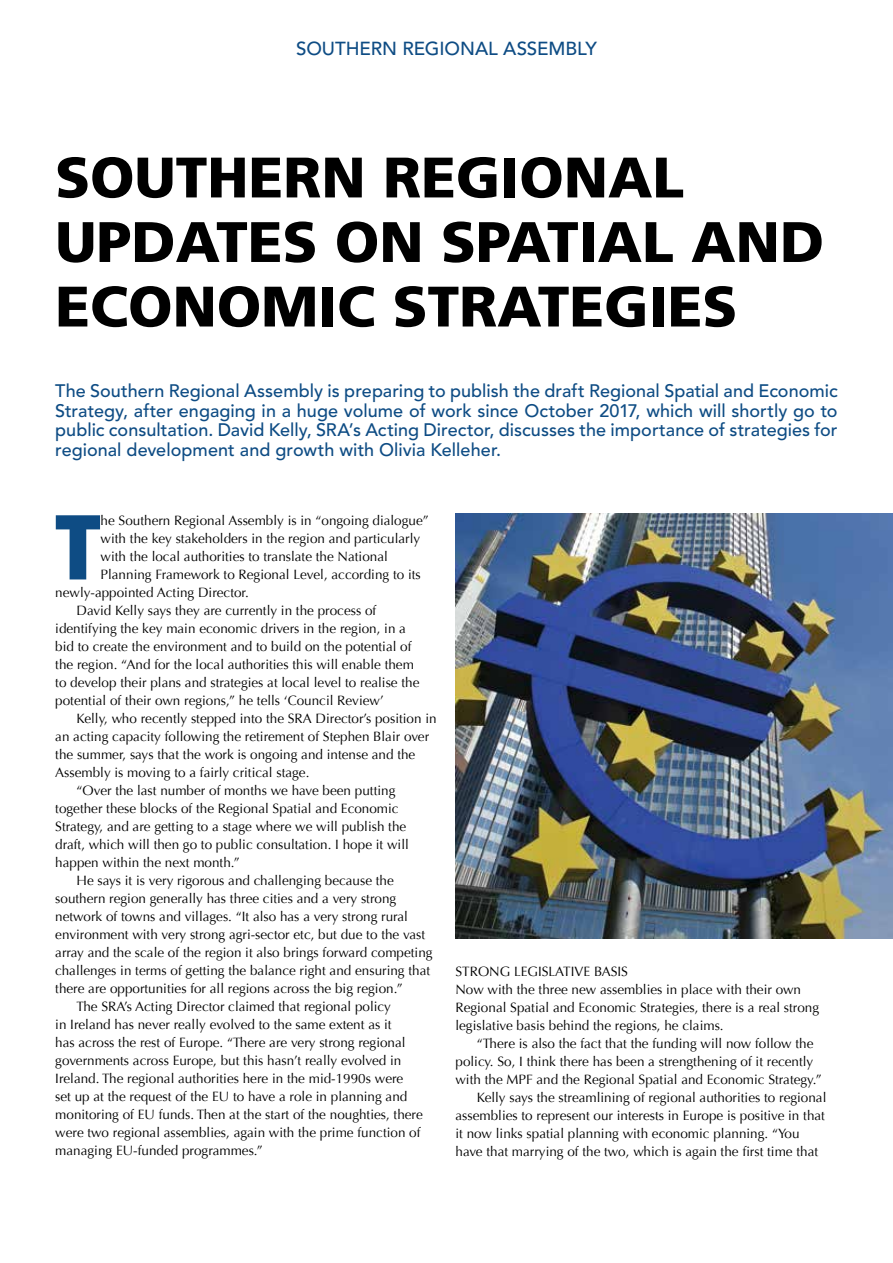
<style>
.page{position:relative;width:893px;height:1263px;background:#fff}
.page>*{position:absolute;margin:0;border:0;box-sizing:border-box;transform-origin:0 0}
.t1{font:700 85.05px "Futura";color:#0e4c84}
.t2{font:900 57px/64.5px "Frutiger";color:#000}
.t3{font:500 18.75px "Avenir";letter-spacing:-.005em;color:#0e4c84}
.t4{font:500 18px/19.5px "Avenir";letter-spacing:.005em;color:#0e4c84;text-align:justify}
.t5{font:13.5px/18px "Optima";color:#000}
</style>
<div class="page">
<img style="left:455px;top:513px;width:438px;height:425px">
<h3 class="t3" style="left:296px;top:38px;width:302px">SOUTHERN REGIONAL ASSEMBLY</h3>
<h2 class="t2" style="left:55px;top:144px;width:770px">SOUTHERN REGIONAL<br>UPDATES ON SPATIAL AND<br>ECONOMIC STRATEGIES</h2>
<p class="t4" style="left:55px;top:382px;width:784px">The Southern Regional Assembly is preparing to publish the draft Regional Spatial and Economic Strategy, after engaging in a huge volume of work since October 2017, which will shortly go to public consultation. David Kelly, SRA’s Acting Director, discusses the importance of strategies for regional development and growth with Olivia Kelleher.</p>
<h1 class="t1" style="left:55px;top:488px;width:47px">T</h1>
<p class="t5" style="left:101px;top:512px;width:330px">he Southern Regional Assembly is in “ongoing dialogue”</p>
<p class="t5" style="left:101px;top:530px;width:321px">with the key stakeholders in the region and particularly</p>
<p class="t5" style="left:101px;top:548px;width:289px">with the local authorities to translate the National</p>
<p class="t5" style="left:101px;top:566px;width:322px">Planning Framework to Regional Level, according to its</p>
<p class="t5" style="left:55px;top:584px;width:195px">newly-appointed Acting Director.</p>
<p class="t5" style="left:77px;top:602px;width:301px">David Kelly says they are currently in the process of</p>
<p class="t5" style="left:55px;top:620px;width:352px">identifying the key main economic drivers in the region, in a</p>
<p class="t5" style="left:55px;top:638px;width:358px">bid to create the environment and to build on the potential of</p>
<p class="t5" style="left:55px;top:656px;width:360px">the region. “And for the local authorities this will enable them</p>
<p class="t5" style="left:55px;top:674px;width:366px">to develop their plans and strategies at local level to realise the</p>
<p class="t5" style="left:55px;top:692px;width:330px">potential of their own regions,” he tells ‘Council Review’</p>
<p class="t5" style="left:77px;top:710px;width:362px">Kelly, who recently stepped into the SRA Director’s position in</p>
<p class="t5" style="left:55px;top:728px;width:375px">an acting capacity following the retirement of Stephen Blair over</p>
<p class="t5" style="left:55px;top:746px;width:362px">the summer, says that the work is ongoing and intense and the</p>
<p class="t5" style="left:55px;top:764px;width:256px">Assembly is moving to a fairly critical stage.</p>
<p class="t5" style="left:77px;top:782px;width:320px">“Over the last number of months we have been putting</p>
<p class="t5" style="left:55px;top:800px;width:345px">together these blocks of the Regional Spatial and Economic</p>
<p class="t5" style="left:55px;top:818px;width:352px">Strategy, and are getting to a stage where we will publish the</p>
<p class="t5" style="left:55px;top:836px;width:355px">draft, which will then go to public consultation. I hope it will</p>
<p class="t5" style="left:55px;top:854px;width:186px">happen within the next month.”</p>
<p class="t5" style="left:77px;top:872px;width:319px">He says it is very rigorous and challenging because the</p>
<p class="t5" style="left:55px;top:890px;width:343px">southern region generally has three cities and a very strong</p>
<p class="t5" style="left:55px;top:908px;width:354px">network of towns and villages. “It also has a very strong rural</p>
<p class="t5" style="left:55px;top:926px;width:371px">environment with very strong agri-sector etc, but due to the vast</p>
<p class="t5" style="left:55px;top:944px;width:379px">array and the scale of the region it also brings forward competing</p>
<p class="t5" style="left:55px;top:962px;width:376px">challenges in terms of getting the balance right and ensuring that</p>
<p class="t5" style="left:55px;top:980px;width:349px">there are opportunities for all regions across the big region.”</p>
<p class="t5" style="left:77px;top:998px;width:316px">The SRA’s Acting Director claimed that regional policy</p>
<p class="t5" style="left:55px;top:1016px;width:338px">in Ireland has never really evolved to the same extent as it</p>
<p class="t5" style="left:55px;top:1034px;width:352px">has across the rest of Europe. “There are very strong regional</p>
<p class="t5" style="left:55px;top:1052px;width:348px">governments across Europe, but this hasn’t really evolved in</p>
<p class="t5" style="left:55px;top:1070px;width:350px">Ireland. The regional authorities here in the mid-1990s were</p>
<p class="t5" style="left:55px;top:1088px;width:354px">set up at the request of the EU to have a role in planning and</p>
<p class="t5" style="left:55px;top:1106px;width:369px">monitoring of EU funds. Then at the start of the noughties, there</p>
<p class="t5" style="left:55px;top:1124px;width:367px">were two regional assemblies, again with the prime function of</p>
<p class="t5" style="left:55px;top:1142px;width:209px">managing EU-funded programmes.”</p>
<p class="t5" style="left:455px;top:963px;width:365px">STRONG LEGISLATIVE BASIS<br>Now with the three new assemblies in place with their own Regional Spatial and Economic Strategies, there is a real strong legislative basis behind the regions, he claims.</p>
<p class="t5" style="left:477px;top:1035px;width:338px">“There is also the fact that the funding will now follow the</p>
<p class="t5" style="left:455px;top:1053px;width:359px">policy. So, I think there has been a strengthening of it recently</p>
<p class="t5" style="left:455px;top:1071px;width:368px">with the MPF and the Regional Spatial and Economic Strategy.”</p>
<p class="t5" style="left:477px;top:1089px;width:351px">Kelly says the streamlining of regional authorities to regional</p>
<p class="t5" style="left:455px;top:1107px;width:371px">assemblies to represent our interests in Europe is positive in that</p>
<p class="t5" style="left:455px;top:1125px;width:346px">it now links spatial planning with economic planning. “You</p>
<p class="t5" style="left:455px;top:1143px;width:364px">have that marrying of the two, which is again the first time that</p>
</div>
